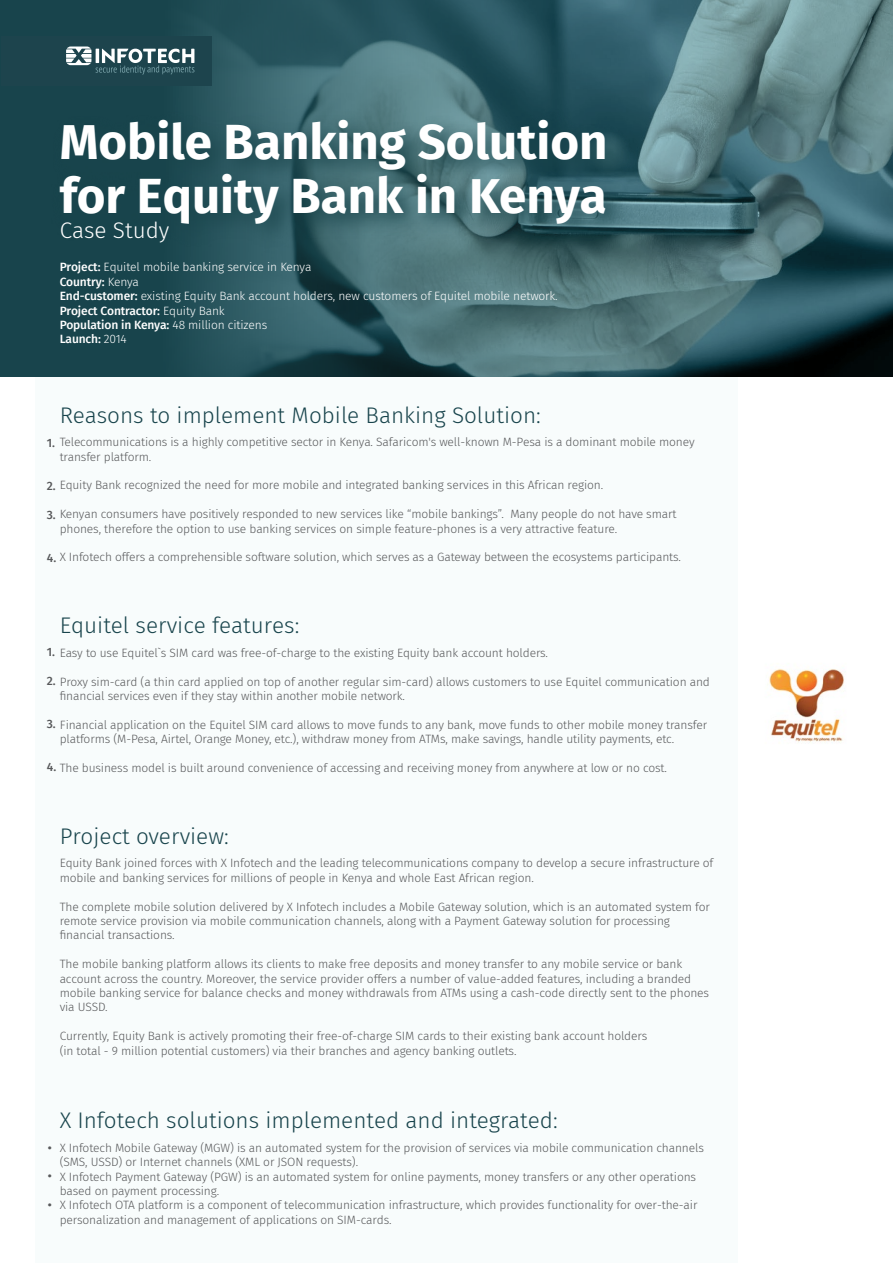
<style>
.page{position:relative;width:893px;height:1263px;background:#fff}
.page>*{position:absolute;margin:0;border:0;box-sizing:border-box;transform-origin:0 0}
.t1{font:700 49.2px/54.2px "Fira Sans";color:#fff}
.t2{font:300 22.5px "Fira Sans";color:#18444c}
.t3{font:300 22.5px "Fira Sans";color:#fff}
.t4{font:300 12px/14.4px "Fira Sans";letter-spacing:-.01em;color:#58595b}
.t5{font:300 12px/14.4px "Fira Sans";letter-spacing:-.01em;color:#fff}
.t6{font:500 12px "Fira Sans";color:#58595b}
.s1{font-weight:500}
</style>
<div class="page">
<div style="left:35px;top:0;width:703px;height:1263px;background:#f8fcfc"></div>
<svg style="left:0;top:0;width:893px;height:376px;background:#3a6269"></svg>
<div style="left:1px;top:36px;width:211px;height:50px;background:#1d444d"></div>
<svg style="left:66px;top:47px;width:128px;height:28px"></svg>
<img style="left:46px;top:103px;width:604px;height:159px">
<img style="left:769px;top:668px;width:75px;height:74px">
<h1 class="t1" style="left:60px;top:111px;width:549px">Mobile Banking Solution for Equity Bank in Kenya</h1>
<h2 class="t3" style="left:60px;top:214px;width:111px">Case Study</h2>
<p class="t5" style="left:60px;top:260px;width:500px"><span class="s1">Project:</span> Equitel mobile banking service in Kenya<br><span class="s1">Country:</span> Kenya<br><span class="s1">End-customer:</span> existing Equity Bank account holders, new customers of Equitel mobile network.<br><span class="s1">Project Contractor:</span> Equity Bank<br><span class="s1">Population in Kenya:</span> 48 million citizens<br><span class="s1">Launch:</span> 2014</p>
<h2 class="t2" style="left:60px;top:399px;width:483px">Reasons to implement Mobile Banking Solution:</h2>
<p class="t4" style="left:60px;top:449px;width:93px">transfer platform.</p>
<p class="t4" style="left:47px;top:435px;width:649px"><span class="s1">1.</span> Telecommunications is a highly competitive sector in Kenya. Safaricom's well-known M-Pesa is a dominant mobile money</p>
<p class="t4" style="left:47px;top:478px;width:558px"><span class="s1">2.</span> Equity Bank recognized the need for more mobile and integrated banking services in this African region.</p>
<p class="t4" style="left:47px;top:507px;width:631px"><span class="s1">3.</span> Kenyan consumers have positively responded to new services like “mobile bankings”. Many people do not have smart</p>
<p class="t4" style="left:47px;top:550px;width:636px"><span class="s1">4.</span> X Infotech offers a comprehensible software solution, which serves as a Gateway between the ecosystems participants.</p>
<p class="t4" style="left:60px;top:521px;width:559px">phones, therefore the option to use banking services on simple feature-phones is a very attractive feature.</p>
<h2 class="t2" style="left:60px;top:610px;width:241px">Equitel service features:</h2>
<p class="t4" style="left:47px;top:645px;width:503px"><span class="s1">1.</span> Easy to use Equitel`s SIM card was free-of-charge to the existing Equity bank account holders.</p>
<p class="t4" style="left:47px;top:674px;width:665px"><span class="s1">2.</span> Proxy sim-card (a thin card applied on top of another regular sim-card) allows customers to use Equitel communication and</p>
<p class="t4" style="left:47px;top:717px;width:662px"><span class="s1">3.</span> Financial application on the Equitel SIM card allows to move funds to any bank, move funds to other mobile money transfer</p>
<p class="t4" style="left:47px;top:760px;width:621px"><span class="s1">4.</span> The business model is built around convenience of accessing and receiving money from anywhere at low or no cost.</p>
<p class="t4" style="left:60px;top:688px;width:347px">financial services even if they stay within another mobile network.</p>
<p class="t4" style="left:60px;top:732px;width:616px">platforms (M-Pesa, Airtel, Orange Money, etc.), withdraw money from ATMs, make savings, handle utility payments, etc.</p>
<h2 class="t2" style="left:60px;top:820px;width:171px">Project overview:</h2>
<p class="t4" style="left:60px;top:856px;width:655px">Equity Bank joined forces with X Infotech and the leading telecommunications company to develop a secure infrastructure of mobile and banking services for millions of people in Kenya and whole East African region.</p>
<p class="t4" style="left:60px;top:899px;width:652px">The complete mobile solution delivered by X Infotech includes a Mobile Gateway solution, which is an automated system for remote service provision via mobile communication channels, along with a Payment Gateway solution for processing financial transactions.</p>
<p class="t4" style="left:60px;top:957px;width:651px">The mobile banking platform allows its clients to make free deposits and money transfer to any mobile service or bank account across the country. Moreover, the service provider offers a number of value-added features, including a branded mobile banking service for balance checks and money withdrawals from ATMs using a cash-code directly sent to the phones via USSD.</p>
<p class="t4" style="left:60px;top:1029px;width:589px">Currently, Equity Bank is actively promoting their free-of-charge SIM cards to their existing bank account holders (in total - 9 million potential customers) via their branches and agency banking outlets.</p>
<p class="t6" style="left:48px;top:1138px;width:6px">•</p>
<p class="t6" style="left:48px;top:1166px;width:6px">•</p>
<p class="t6" style="left:48px;top:1195px;width:6px">•</p>
<h2 class="t2" style="left:60px;top:1105px;width:499px">X Infotech solutions implemented and integrated:</h2>
<p class="t4" style="left:60px;top:1140px;width:646px">X Infotech Mobile Gateway (MGW) is an automated system for the provision of services via mobile communication channels (SMS, USSD) or Internet channels (XML or JSON requests).<br>X Infotech Payment Gateway (PGW) is an automated system for online payments, money transfers or any other operations based on payment processing.<br>X Infotech OTA platform is a component of telecommunication infrastructure, which provides functionality for over-the-air personalization and management of applications on SIM-cards.</p>
</div>
